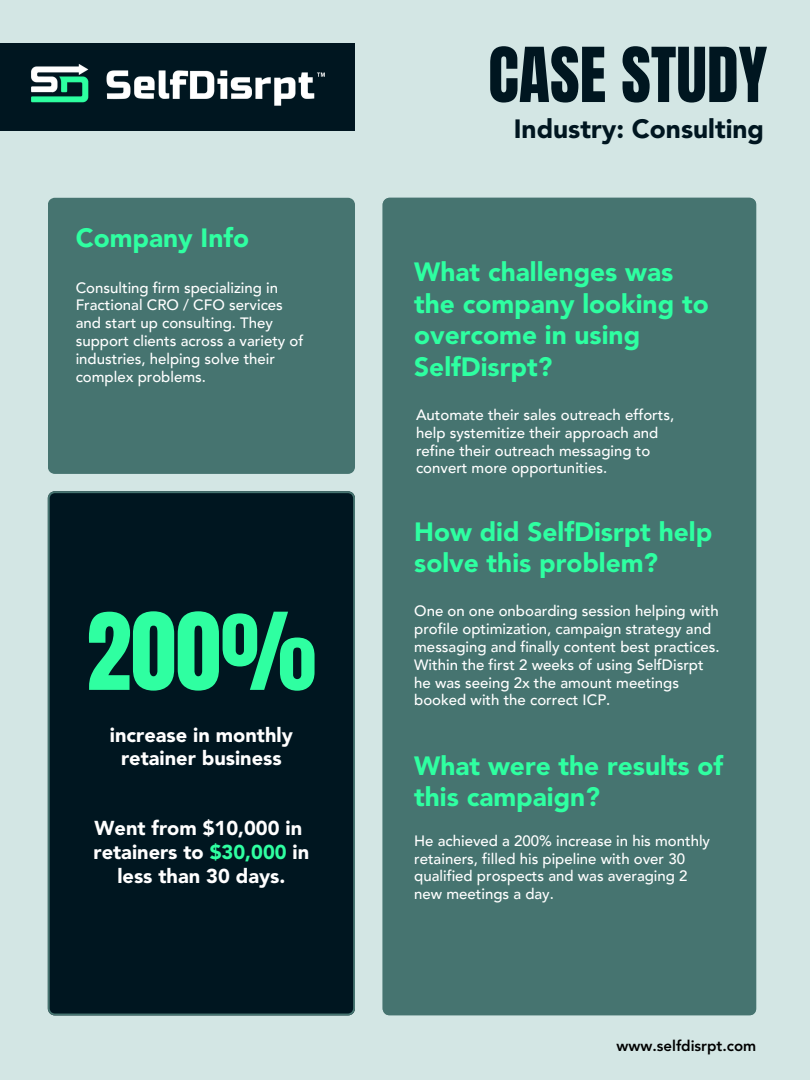
<style>
.page{position:relative;width:810px;height:1080px;background:#d3e6e4}
.page>*{position:absolute;margin:0;border:0;box-sizing:border-box;transform-origin:0 0}
.t1{font:90.62px "Anton";color:#2fffa1}
.t2{font:64.38px "Anton";color:#001620}
.t3{font:900 26.25px/31.4px "Avenir";color:#2effa1}
.t4{font:900 26.25px/31.4px "Avenir";color:#2fffa1}
.t5{font:900 26.25px "Avenir";color:#001620}
.t6{font:900 20px/23.9px "Avenir";color:#fff;text-align:center}
.t7{font:500 15px/17.8px "Avenir LT Pro";color:#fff}
.t8{font:800 15px "Avenir";color:#000}
.s1{color:#2fffa1}
</style>
<div class="page">
<div style="left:48px;top:198px;width:307px;height:276px;background:#467470"></div>
<div style="left:48px;top:491px;width:307px;height:524px;background:#001620"></div>
<div style="left:383px;top:198px;width:373px;height:817px;background:#467470"></div>
<div style="left:0;top:43px;width:355px;height:88px;background:#001620"></div>
<img style="left:31px;top:64px;width:294px;height:42px">
<h3 class="t4" style="left:76px;top:224px;width:175px">Company Info</h3>
<p class="t7" style="left:76px;top:280px;width:229px">Consulting firm specializing in<br>Fractional CRO / CFO services and start up consulting. They support clients across a variety of industries, helping solve their complex problems.</p>
<p class="t1" style="left:86px;top:587px;width:232px">200%</p>
<h3 class="t6" style="left:110px;top:724px;width:184px">increase in monthly retainer business</h3>
<h4 class="t6" style="left:94px;top:817px;width:217px">Went from $10,000 in retainers to <span class="s1">$30,000</span> in less than 30 days.</h4>
<h2 class="t2" style="left:488px;top:29px;width:281px">CASE STUDY</h2>
<h3 class="t5" style="left:514px;top:110px;width:252px">Industry: Consulting</h3>
<h3 class="t3" style="left:414px;top:258px;width:296px">What challenges was the company looking to overcome in using<br>SelfDisrpt?</h3>
<p class="t7" style="left:416px;top:407px;width:260px">Automate their sales outreach efforts, help systemitize their approach and refine their outreach messaging to convert more opportunities.</p>
<p class="t3" style="left:414px;top:517px;width:299px">How did SelfDisrpt help solve this problem?</p>
<h1 class="t7" style="left:414px;top:604px;width:307px">One on one onboarding session helping with profile optimization, campaign strategy and messaging and finally content best practices.<br>Within the first 2 weeks of using SelfDisrpt he was seeing 2x the amount meetings booked with the correct ICP.</h1>
<h3 class="t4" style="left:414px;top:751px;width:311px">What were the results of this campaign?</h3>
<h4 class="t7" style="left:414px;top:833px;width:297px">He achieved a 200% increase in his monthly retainers, filled his pipeline with over 30 qualified prospects and was averaging 2 new meetings a day.</h4>
<p class="t8" style="left:617px;top:1035px;width:141px">www.selfdisrpt.com</p>
</div>
